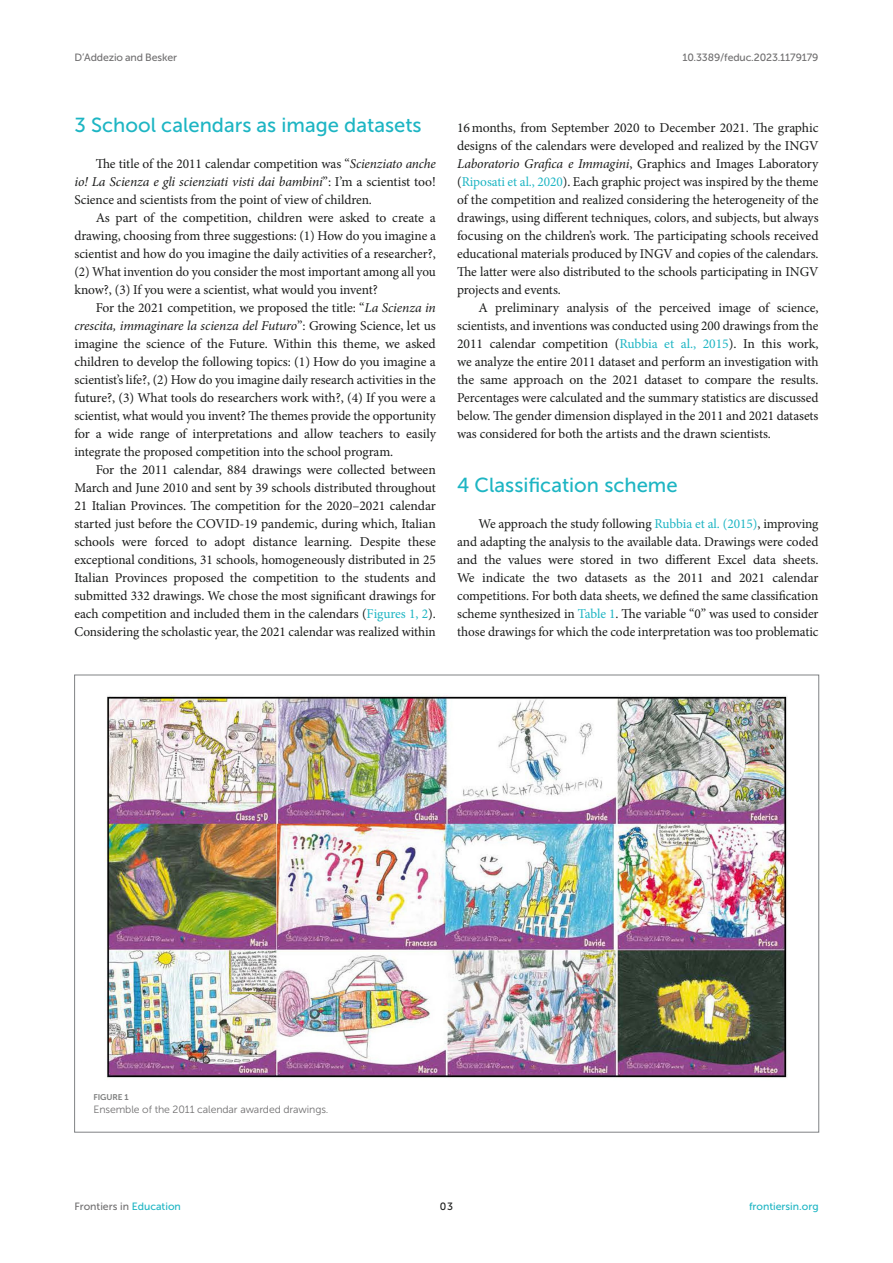
<style>
.page{position:relative;width:893px;height:1263px;background:#fff}
.page>*{position:absolute;margin:0;border:0;box-sizing:border-box;transform-origin:0 0}
.HEAD_1{font:20.25px "Museo Sans 500";color:#1db5c3}
.TEXT{font:13.5px/18px "Minion Pro";letter-spacing:-.005em;color:#1b1c1b;text-align:justify}
.TEXT_FLUSH{font:13.5px/18px "Minion Pro";letter-spacing:-.005em;color:#1b1c1b;text-align:justify}
.t1{font:10.5px "Museo Sans 500";letter-spacing:-.015em;color:#706f70}
.FIG_LEG{font:10.5px "Museo Sans 300";letter-spacing:-.01em;color:#706f70}
.t2{font:10.5px "Museo Sans 500";color:#1db5c3}
.t3{font:10.5px "Museo Sans 500";color:#1b1c1b}
.FIG_HD{font:8.25px "Museo Sans 700";letter-spacing:-.01em;color:#7e7f7f}
.s1{font-style:italic}
.s2{color:#1db5c3}
</style>
<div class="page">
<img style="left:106px;top:695px;width:682px;height:383px">
<p class="t1" style="left:74px;top:51px;width:104px">D’Addezio and Besker</p>
<p class="t1" style="left:682px;top:51px;width:138px">10.3389/feduc.2023.1179179</p>
<p class="HEAD_1" style="left:74px;top:114px;width:349px">3 School calendars as image datasets</p>
<p class="TEXT_FLUSH" style="left:74px;top:155px;width:363px;text-indent:21px">The title of the 2011 calendar competition was “<span class="s1">Scienziato anche io! La Scienza e gli scienziati visti dai bambini</span>”: I’m a scientist too!<br>Science and scientists from the point of view of children.</p>
<p class="TEXT" style="left:74px;top:209px;width:363px;text-indent:21px">As part of the competition, children were asked to create a drawing, choosing from three suggestions: (1) How do you imagine a scientist and how do you imagine the daily activities of a researcher?, (2) What invention do you consider the most important among all you know?, (3) If you were a scientist, what would you invent?</p>
<p class="TEXT" style="left:74px;top:299px;width:363px;text-indent:21px">For the 2021 competition, we proposed the title: “<span class="s1">La Scienza in crescita, immaginare la scienza del Futuro</span>”: Growing Science, let us imagine the science of the Future. Within this theme, we asked children to develop the following topics: (1) How do you imagine a scientist’s life?, (2) How do you imagine daily research activities in the future?, (3) What tools do researchers work with?, (4) If you were a scientist, what would you invent? The themes provide the opportunity for a wide range of interpretations and allow teachers to easily integrate the proposed competition into the school program.</p>
<p class="TEXT" style="left:74px;top:461px;width:363px;text-indent:21px">For the 2011 calendar, 884 drawings were collected between March and June 2010 and sent by 39 schools distributed throughout 21 Italian Provinces. The competition for the 2020–2021 calendar started just before the COVID-19 pandemic, during which, Italian schools were forced to adopt distance learning. Despite these exceptional conditions, 31 schools, homogeneously distributed in 25<br>Italian Provinces proposed the competition to the students and submitted 332 drawings. We chose the most significant drawings for each competition and included them in the calendars (<span class="s2">Figures 1, 2</span>).<br>Considering the scholastic year, the 2021 calendar was realized within</p>
<p class="TEXT" style="left:457px;top:119px;width:363px">16months, from September 2020 to December 2021. The graphic designs of the calendars were developed and realized by the INGV <span class="s1">Laboratorio Grafica e Immagini</span>, Graphics and Images Laboratory (<span class="s2">Riposati et al., 2020</span>). Each graphic project was inspired by the theme of the competition and realized considering the heterogeneity of the drawings, using different techniques, colors, and subjects, but always focusing on the children’s work. The participating schools received educational materials produced by INGV and copies of the calendars.<br>The latter were also distributed to the schools participating in INGV projects and events.</p>
<p class="TEXT" style="left:457px;top:299px;width:363px;text-indent:21px">A preliminary analysis of the perceived image of science, scientists, and inventions was conducted using 200 drawings from the 2011 calendar competition (<span class="s2">Rubbia et al., 2015</span>). In this work, we analyze the entire 2011 dataset and perform an investigation with the same approach on the 2021 dataset to compare the results.<br>Percentages were calculated and the summary statistics are discussed below. The gender dimension displayed in the 2011 and 2021 datasets was considered for both the artists and the drawn scientists.</p>
<p class="HEAD_1" style="left:457px;top:474px;width:222px">4 Classification scheme</p>
<p class="TEXT_FLUSH" style="left:457px;top:515px;width:363px;text-indent:21px">We approach the study following <span class="s2">Rubbia et al. (2015)</span>, improving and adapting the analysis to the available data. Drawings were coded and the values were stored in two different Excel data sheets.<br>We indicate the two datasets as the 2011 and 2021 calendar competitions. For both data sheets, we defined the same classification scheme synthesized in <span class="s2">Table 1</span>. The variable “0” was used to consider those drawings for which the code interpretation was too problematic</p>
<p class="FIG_HD" style="left:94px;top:1092px;width:37px">FIGURE 1</p>
<p class="FIG_LEG" style="left:94px;top:1104px;width:236px">Ensemble of the 2011 calendar awarded drawings.</p>
<p class="t1" style="left:74px;top:1200px;width:108px">Frontiers in <span class="s2">Education</span></p>
<p class="t3" style="left:440px;top:1200px;width:15px">03</p>
<p class="t2" style="left:749px;top:1200px;width:71px">frontiersin.org</p>
</div>
